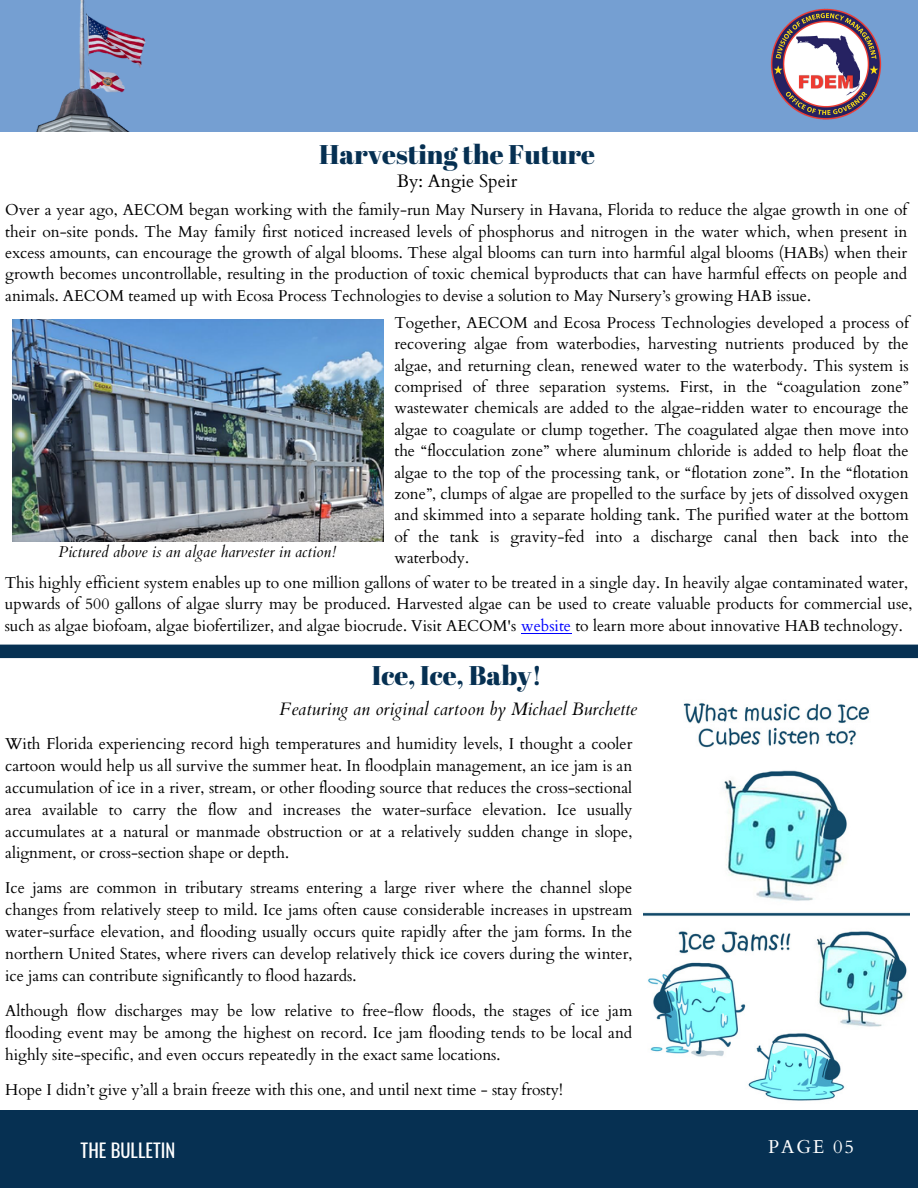
<style>
.page{position:relative;width:918px;height:1188px;background:#fff}
.page>*{position:absolute;margin:0;border:0;box-sizing:border-box;transform-origin:0 0}
.t1{font:27px "Abril Fatface";color:#063052}
.t2{font:18.75px "Oswald";color:#fff}
.t3{font:18.75px "Cardo";letter-spacing:.1em;color:#fff}
.t4{font:italic 18px "Cardo";color:#000}
.t5{font:18px "Cardo";color:#000}
.t6{font:15.75px/21.3px "Cardo";color:#000;text-align:justify}
.t7{font:italic 15.75px "Cardo";color:#000}
.s1{color:#00f}
</style>
<div class="page">
<div style="left:0;top:1110px;width:918px;height:78px;background:#063052"></div>
<div style="left:0;top:0;width:918px;height:132px;background:#759fd2"></div>
<img style="left:36px;top:0;width:110px;height:131px">
<img style="left:770px;top:8px;width:112px;height:111px">
<div style="left:0;top:645px;width:918px;height:13px;background:#063052"></div>
<img style="left:643px;top:770px;width:267px;height:331px">
<img style="left:684px;top:703px;width:185px;height:21px">
<img style="left:698px;top:727px;width:159px;height:21px">
<img style="left:12px;top:320px;width:371px;height:222px">
<hr style="left:521px;top:633px;width:50px;height:1px;background:#00f">
<p class="t1" style="left:319px;top:135px;width:277px">Harvesting the Future</p>
<p class="t6" style="left:5px;top:200px;width:904px">Over a year ago, AECOM began working with the family-run May Nursery in Havana, Florida to reduce the algae growth in one of their on-site ponds. The May family first noticed increased levels of phosphorus and nitrogen in the water which, when present in excess amounts, can encourage the growth of algal blooms. These algal blooms can turn into harmful algal blooms (HABs) when their growth becomes uncontrollable, resulting in the production of toxic chemical byproducts that can have harmful effects on people and animals. AECOM teamed up with Ecosa Process Technologies to devise a solution to May Nursery’s growing HAB issue.</p>
<p class="t5" style="left:397px;top:170px;width:122px">By: Angie Speir</p>
<p class="t7" style="left:59px;top:542px;width:279px">Pictured above is an algae harvester in action!</p>
<p class="t6" style="left:394px;top:312px;width:516px">Together, AECOM and Ecosa Process Technologies developed a process of recovering algae from waterbodies, harvesting nutrients produced by the algae, and returning clean, renewed water to the waterbody. This system is comprised of three separation systems. First, in the “coagulation zone” wastewater chemicals are added to the algae-ridden water to encourage the algae to coagulate or clump together. The coagulated algae then move into the “flocculation zone” where aluminum chloride is added to help float the algae to the top of the processing tank, or “flotation zone”. In the “flotation zone”, clumps of algae are propelled to the surface by jets of dissolved oxygen and skimmed into a separate holding tank. The purified water at the bottom of the tank is gravity-fed into a discharge canal then back into the waterbody.</p>
<p class="t6" style="left:5px;top:572px;width:909px;text-align:left">This highly efficient system enables up to one million gallons of water to be treated in a single day. In heavily algae contaminated water, upwards of 500 gallons of algae slurry may be produced. Harvested algae can be used to create valuable products for commercial use, such as algae biofoam, algae biofertilizer, and algae biocrude. Visit AECOM's <span class="s1">website</span> to learn more about innovative HAB technology.</p>
<p class="t1" style="left:372px;top:656px;width:172px">Ice, Ice, Baby!</p>
<p class="t4" style="left:280px;top:697px;width:359px">Featuring an original cartoon by Michael Burchette</p>
<p class="t6" style="left:5px;top:733px;width:629px;line-height:21.9px">With Florida experiencing record high temperatures and humidity levels, I thought a cooler cartoon would help us all survive the summer heat. In floodplain management, an ice jam is an accumulation of ice in a river, stream, or other flooding source that reduces the cross-sectional area available to carry the flow and increases the water-surface elevation. Ice usually accumulates at a natural or manmade obstruction or at a relatively sudden change in slope, alignment, or cross-section shape or depth.</p>
<p class="t6" style="left:5px;top:878px;width:629px;line-height:21.9px">Ice jams are common in tributary streams entering a large river where the channel slope changes from relatively steep to mild. Ice jams often cause considerable increases in upstream water-surface elevation, and flooding usually occurs quite rapidly after the jam forms. In the northern United States, where rivers can develop relatively thick ice covers during the winter, ice jams can contribute significantly to flood hazards.</p>
<p class="t6" style="left:5px;top:1000px;width:629px;line-height:21.9px">Although flow discharges may be low relative to free-flow floods, the stages of ice jam flooding event may be among the highest on record. Ice jam flooding tends to be local and highly site-specific, and even occurs repeatedly in the exact same locations.</p>
<p class="t6" style="left:5px;top:1079px;width:559px">Hope I didn’t give y’all a brain freeze with this one, and until next time - stay frosty!</p>
<p class="t2" style="left:81px;top:1136px;width:96px">THE BULLETIN</p>
<p class="t3" style="left:768px;top:1134px;width:87px">PAGE 05</p>
</div>
